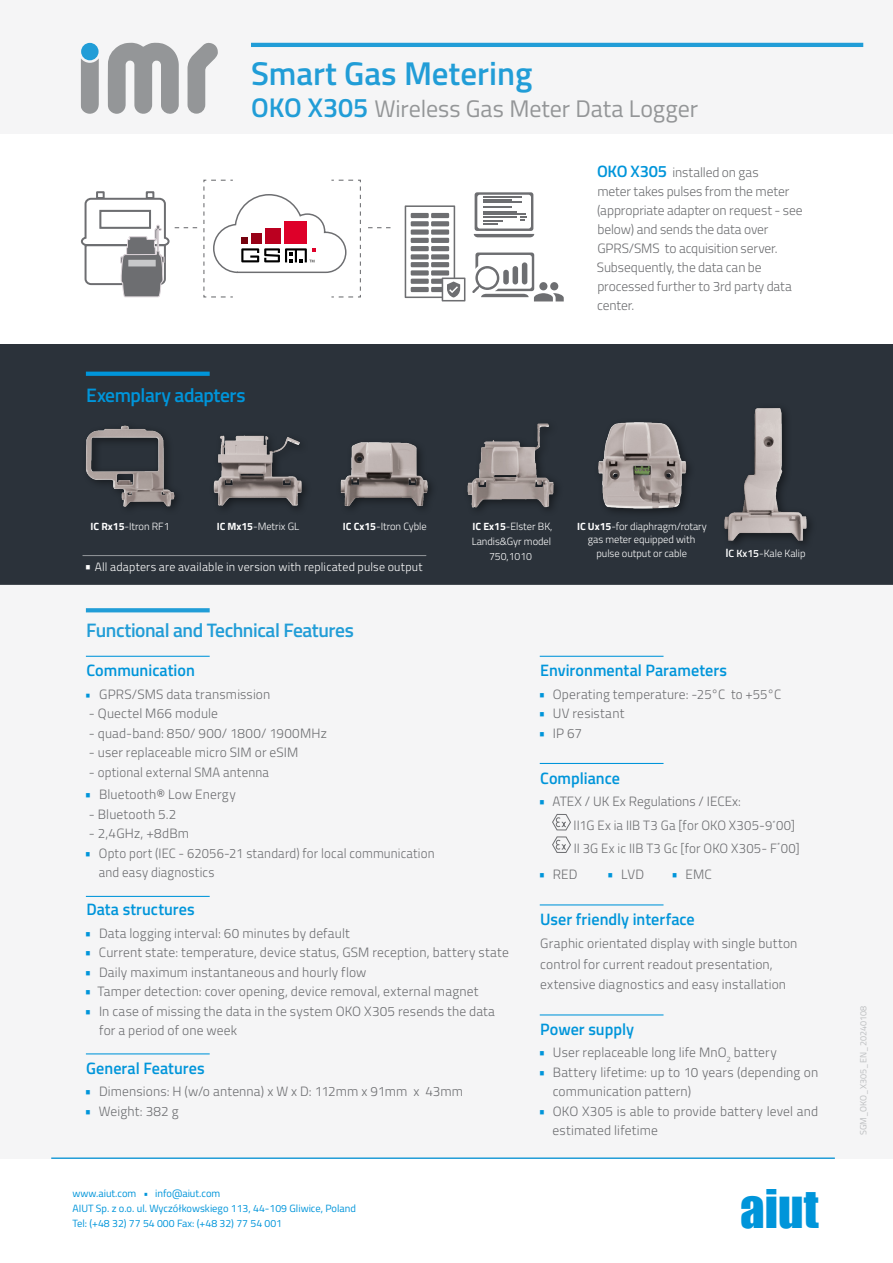
<style>
.page{position:relative;width:893px;height:1263px;background:#fff}
.page>*{position:absolute;margin:0;border:0;box-sizing:border-box;transform-origin:0 0}
.t1{font:48.9px "Impact";color:#0095da}
.t2{font:600 33px "Titillium";color:#0095da}
.t3{font:24px "Titillium";letter-spacing:-.005em;color:#8a8c8e}
.t4{font:600 19.5px "Titillium";letter-spacing:-.025em;color:#0095da}
.t5{font:600 16.5px "Titillium";color:#0095da}
.t6{font:300 13.5px/19.5px "Titillium";letter-spacing:.01em;color:#6d6e71}
.t7{font:300 13.5px/19px "Titillium";letter-spacing:-.01em;color:#6d6e71}
.t8{font:300 13.5px/19.5px "Titillium";letter-spacing:.01em;color:#6d6e71;scale:.96 1}
.t9{font:300 12px "Titillium";letter-spacing:.015em;color:#fff}
.t10{font:300 10.5px/15px "Titillium";letter-spacing:-.005em;color:#fff;text-align:center}
.t11{font:10.5px/15px "Titillium";color:#0095da}
.t12{font:9px "Titillium";color:#bcbec0}
.s1{font-weight:600;font-size:27px;color:#0095da}
.s2{font-weight:600;font-size:16.5px;color:#0095da}
.s3{font-weight:700}
.s4{font-size:15px}
.s5{font-weight:600;font-size:12px}
.s6{font-weight:600}
.s7{font-family:"Titillium Web";font-weight:400;color:#0095da}
.s8{font-size:15px;color:#0095da}
.s9{font-family:"Titillium Web";font-weight:400}
.s10{font-weight:300}
</style>
<div class="page">
<div style="left:0;top:344px;width:893px;height:240px;background:#2b323a"></div>
<svg style="left:368px;top:227px;width:22px;height:1px"></svg>
<svg style="left:96px;top:191px;width:9px;height:6px"></svg>
<svg style="left:146px;top:191px;width:8px;height:6px"></svg>
<svg style="left:80px;top:197px;width:117px;height:100px"></svg>
<svg style="left:474px;top:192px;width:60px;height:45px"></svg>
<svg style="left:472px;top:253px;width:92px;height:48px"></svg>
<svg style="left:405px;top:205px;width:60px;height:96px"></svg>
<div style="left:431px;top:213px;width:18px;height:5px;background:#6d6e71"></div>
<div style="left:431px;top:229px;width:18px;height:6px;background:#6d6e71"></div>
<div style="left:431px;top:246px;width:18px;height:5px;background:#6d6e71"></div>
<div style="left:431px;top:262px;width:18px;height:5px;background:#6d6e71"></div>
<div style="left:431px;top:221px;width:18px;height:5px;background:#6d6e71"></div>
<div style="left:411px;top:213px;width:18px;height:5px;background:#6d6e71"></div>
<div style="left:411px;top:221px;width:18px;height:5px;background:#6d6e71"></div>
<div style="left:431px;top:238px;width:18px;height:5px;background:#6d6e71"></div>
<div style="left:431px;top:254px;width:18px;height:5px;background:#6d6e71"></div>
<div style="left:431px;top:270px;width:18px;height:6px;background:#6d6e71"></div>
<div style="left:411px;top:229px;width:18px;height:6px;background:#6d6e71"></div>
<div style="left:411px;top:246px;width:18px;height:5px;background:#6d6e71"></div>
<div style="left:411px;top:262px;width:18px;height:5px;background:#6d6e71"></div>
<div style="left:411px;top:279px;width:18px;height:5px;background:#6d6e71"></div>
<div style="left:411px;top:238px;width:18px;height:5px;background:#6d6e71"></div>
<div style="left:411px;top:254px;width:18px;height:5px;background:#6d6e71"></div>
<div style="left:411px;top:270px;width:18px;height:6px;background:#6d6e71"></div>
<div style="left:411px;top:287px;width:18px;height:5px;background:#6d6e71"></div>
<svg style="left:86px;top:372px;width:124px;height:4px"></svg>
<img style="left:213px;top:435px;width:89px;height:72px">
<img style="left:86px;top:425px;width:89px;height:83px">
<img style="left:340px;top:442px;width:90px;height:65px">
<img style="left:467px;top:423px;width:88px;height:85px">
<div style="left:593px;top:417px;width:103px;height:102px;background:#000;opacity:.5"></div>
<img style="left:597px;top:421px;width:90px;height:87px">
<img style="left:724px;top:408px;width:83px;height:133px">
<div style="left:0;top:584px;width:893px;height:575px;background:#f5f5f6"></div>
<svg style="left:203px;top:179px;width:158px;height:119px"></svg>
<hr style="left:86px;top:656px;width:124px;height:1px;background:#0095da">
<hr style="left:540px;top:656px;width:123px;height:1px;background:#0095da">
<hr style="left:86px;top:896px;width:124px;height:1px;background:#0095da">
<hr style="left:86px;top:1053px;width:124px;height:1px;background:#0095da">
<svg style="left:552px;top:814px;width:19px;height:16px"></svg>
<svg style="left:552px;top:836px;width:19px;height:17px"></svg>
<hr style="left:540px;top:763px;width:123px;height:1px;background:#0095da">
<hr style="left:540px;top:904px;width:123px;height:1px;background:#0095da">
<hr style="left:540px;top:1014px;width:123px;height:1px;background:#0095da">
<hr style="left:82px;top:555px;width:344px;height:1px;background:#fff">
<svg style="left:80px;top:42px;width:784px;height:72px;fill:#f5f5f6"></svg>
<h2 class="t2" style="left:251px;top:48px;width:283px">Smart Gas Metering</h2>
<h3 class="t3" style="left:251px;top:91px;width:448px"><span class="s1">OKO X305</span> Wireless Gas Meter Data Logger</h3>
<h3 class="t4" style="left:86px;top:380px;width:161px">Exemplary adapters</h3>
<p class="t7" style="left:597px;top:162px;width:207px"><span class="s2">OKO X305</span> installed on gas<br>meter takes pulses from the meter (appropriate adapter on request - see below) and sends the data over<br>GPRS/SMS to acquisition server.<br>Subsequently, the data can be processed further to 3rd party data center.</p>
<p class="t10" style="left:91px;top:518px;width:80px"><span class="s3">IC Rx15</span>-Itron RF1</p>
<p class="t10" style="left:217px;top:518px;width:84px"><span class="s3">IC Mx15</span>-Metrix GL</p>
<p class="t10" style="left:343px;top:518px;width:85px"><span class="s3">IC Cx15</span>-Itron Cyble</p>
<p class="t10" style="left:472px;top:518px;width:82px"><span class="s3">IC Ex15</span>-Elster BK,<br>Landis&amp;Gyr model<br>750,1010</p>
<p class="t10" style="left:577px;top:519px;width:131px;line-height:13.5px"><span class="s3">IC Ux15</span>-for diaphragm/rotary gas meter equipped with pulse output or cable</p>
<p class="t9" style="left:85px;top:558px;width:340px"><span class="s4">•</span> All adapters are available in version with replicated pulse output</p>
<h3 class="t4" style="left:86px;top:615px;width:269px">Functional and Technical Features</h3>
<p class="t10" style="left:725px;top:545px;width:82px"><span class="s5">I</span><span class="s6">C Kx15</span>-Kale Kalip</p>
<p class="t5" style="left:86px;top:658px;width:110px">Communication</p>
<p class="t6" style="left:85px;top:683px;width:187px"><span class="s7">•</span> GPRS/SMS data transmission</p>
<p class="t6" style="left:89px;top:703px;width:131px">- Quectel M66 module</p>
<p class="t6" style="left:89px;top:722px;width:239px">- quad-band: 850/ 900/ 1800/ 1900MHz</p>
<p class="t6" style="left:89px;top:742px;width:211px">- user replaceable micro SIM or eSIM</p>
<p class="t6" style="left:89px;top:761px;width:182px">- optional external SMA antenna</p>
<p class="t6" style="left:84px;top:784px;width:153px"><span class="s8">•</span> Bluetooth<span class="s9">®</span> Low Energy</p>
<p class="t6" style="left:89px;top:803px;width:89px">- Bluetooth 5.2</p>
<p class="t6" style="left:89px;top:823px;width:102px">- 2,4GHz, +8dBm</p>
<p class="t8" style="left:99px;top:842px;width:351px;text-indent:-14px"><span class="s8">•</span> Opto port (IEC - 62056-21 standard) for local communication and easy diagnostics</p>
<p class="t5" style="left:86px;top:897px;width:110px">Data structures</p>
<p class="t6" style="left:84px;top:922px;width:267px"><span class="s8">•</span> Data logging interval: 60 minutes by default</p>
<p class="t6" style="left:84px;top:942px;width:426px"><span class="s8">•</span> Current state: temperature, device status, GSM reception, battery state</p>
<p class="t6" style="left:84px;top:961px;width:284px"><span class="s8">•</span> Daily maximum instantaneous and hourly flow</p>
<p class="t6" style="left:84px;top:981px;width:396px"><span class="s8">•</span> Tamper detection: cover opening, device removal, external magnet</p>
<p class="t6" style="left:99px;top:1000px;width:397px;text-indent:-15px"><span class="s8">•</span> In case of missing the data in the system OKO X305 resends the data for a period of one week</p>
<p class="t5" style="left:86px;top:1055px;width:120px">General Features</p>
<p class="t6" style="left:84px;top:1081px;width:380px"><span class="s8">•</span> Dimensions: H (w/o antenna) x W x D: 112mm x 91mm x 43mm</p>
<p class="t6" style="left:84px;top:1100px;width:96px"><span class="s8">•</span> Weight: 382 g</p>
<p class="t5" style="left:540px;top:658px;width:188px">Environmental Parameters</p>
<p class="t6" style="left:538px;top:683px;width:244px"><span class="s8">•</span> Operating temperature: -25°C to +55°C</p>
<p class="t6" style="left:538px;top:703px;width:88px"><span class="s8">•</span> UV resistant</p>
<p class="t6" style="left:538px;top:722px;width:45px"><span class="s8">•</span> IP 67</p>
<p class="t5" style="left:540px;top:766px;width:81px">Compliance</p>
<p class="t6" style="left:574px;top:789px;width:223px;line-height:24px;text-indent:-35px"><span class="s8">•</span> ATEX / UK Ex Regulations / IECEx:<br>II1G Ex ia IIB T3 Ga [for OKO X305-9<sup>*</sup>00]</p>
<p class="t6" style="left:574px;top:838px;width:227px">II 3G Ex ic IIB T3 Gc [for OKO X305- F<sup>*</sup>00]</p>
<p class="t6" style="left:538px;top:864px;width:41px"><span class="s8">•</span> RED</p>
<p class="t6" style="left:607px;top:864px;width:39px"><span class="s8">•</span> LVD</p>
<p class="t5" style="left:540px;top:906px;width:156px">User friendly interface</p>
<p class="t6" style="left:540px;top:932px;width:259px;line-height:20.5px">Graphic orientated display with single button control for current readout presentation, extensive diagnostics and easy installation</p>
<p class="t5" style="left:540px;top:1016px;width:95px">Power supply</p>
<p class="t6" style="left:538px;top:1042px;width:240px"><span class="s8">•</span> User replaceable long life MnO<sub>2</sub> battery</p>
<p class="t6" style="left:553px;top:1061px;width:267px;text-indent:-14px"><span class="s8">•</span> Battery lifetime: up to 10 years (depending on communication pattern)</p>
<p class="t6" style="left:552px;top:1100px;width:267px;text-indent:-14px"><span class="s8">•</span> OKO X305 is able to provide battery level and estimated lifetime</p>
<p class="t6" style="left:671px;top:864px;width:42px"><span class="s8">•</span> EMC</p>
<p class="t11" style="left:73px;top:1185px;width:285px">www.aiut.com <span class="s10">•</span> info@aiut.com<br>AIUT Sp. z o.o. ul. Wyczółkowskiego 113, 44-109 Gliwice, Poland<br>Tel: (+48 32) 77 54 000 Fax: (+48 32) 77 54 001</p>
<h1 class="t1" style="left:740px;top:1171px;width:80px">aiut</h1>
<p class="t12" style="left:857px;top:1135px;width:131px;rotate:-90deg">SGM_OKO_X305_EN_20240108</p>
</div>
